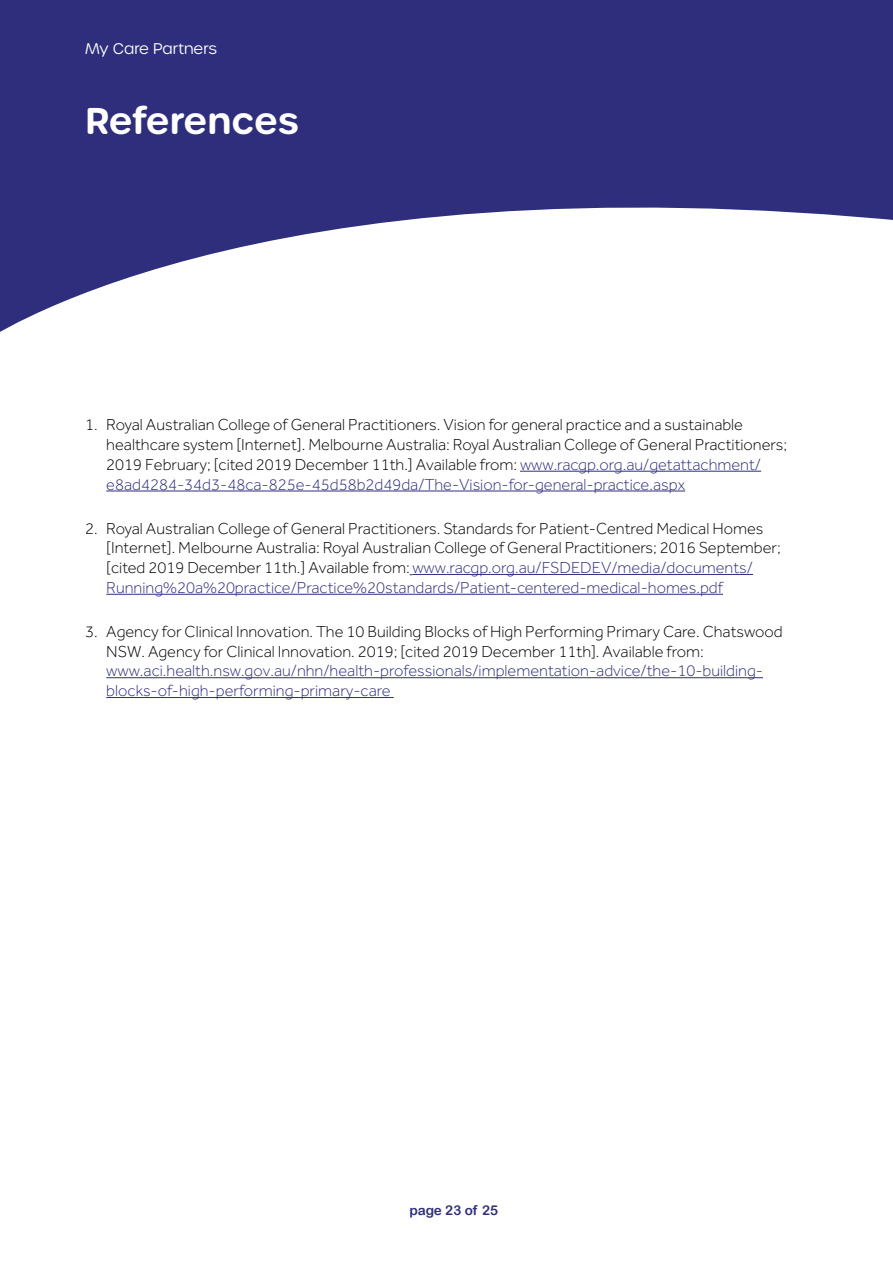
<style>
.page{position:relative;width:893px;height:1263px;background:#fff}
.page>*{position:absolute;margin:0;border:0;box-sizing:border-box;transform-origin:0 0}
.t1{font:600 36px "Urbane Rounded";letter-spacing:-.015em;color:#fff}
.t2{font:300 16.5px/19.8px "Effra";color:#000}
.t3{font:300 16.5px/19.8px "Effra";color:#2e2e7d}
.t4{font:300 15px "Urbane Rounded";color:#fff}
.t5{font:13.5px "Arial Rounded MT Bold";color:#2e2e7d}
.s1{color:#2e2e7d}
</style>
<div class="page">
<svg style="left:0;top:0;width:893px;height:332px;fill:#2e2e7d"></svg>
<hr style="left:520px;top:471px;width:241px;height:1px;background:#2e2e7d">
<hr style="left:106px;top:491px;width:579px;height:1px;background:#2e2e7d">
<hr style="left:412px;top:574px;width:341px;height:1px;background:#2e2e7d">
<hr style="left:106px;top:594px;width:617px;height:1px;background:#2e2e7d">
<hr style="left:106px;top:677px;width:657px;height:1px;background:#2e2e7d">
<hr style="left:106px;top:697px;width:288px;height:1px;background:#2e2e7d">
<p class="t4" style="left:85px;top:39px;width:133px">My Care Partners</p>
<h1 class="t1" style="left:85px;top:96px;width:215px">References</h1>
<p class="t2" style="left:106px;top:415px;width:682px;text-indent:-21px">1. Royal Australian College of General Practitioners. Vision for general practice and a sustainable healthcare system [Internet]. Melbourne Australia: Royal Australian College of General Practitioners; 2019 February; [cited 2019 December 11th.] Available from: <span class="s1">www.racgp.org.au/getattachment/ e8ad4284-34d3-48ca-825e-45d58b2d49da/The-Vision-for-general-practice.aspx</span></p>
<p class="t2" style="left:106px;top:518px;width:676px;text-indent:-21px">2. Royal Australian College of General Practitioners. Standards for Patient-Centred Medical Homes [Internet]. Melbourne Australia: Royal Australian College of General Practitioners; 2016 September; [cited 2019 December 11th.] Available from: <span class="s1">www.racgp.org.au/FSDEDEV/media/documents/ Running%20a%20practice/Practice%20standards/Patient-centered-medical-homes.pdf</span></p>
<p class="t2" style="left:106px;top:621px;width:678px;text-indent:-21px">3. Agency for Clinical Innovation. The 10 Building Blocks of High Performing Primary Care. Chatswood<br>NSW. Agency for Clinical Innovation. 2019; [cited 2019 December 11th]. Available from:</p>
<p class="t3" style="left:106px;top:661px;width:658px">www.aci.health.nsw.gov.au/nhn/health-professionals/implementation-advice/the-10-building&shy;blocks-of-high-performing-primary-care</p>
<p class="t5" style="left:410px;top:1202px;width:90px">page 23 of 25</p>
</div>
